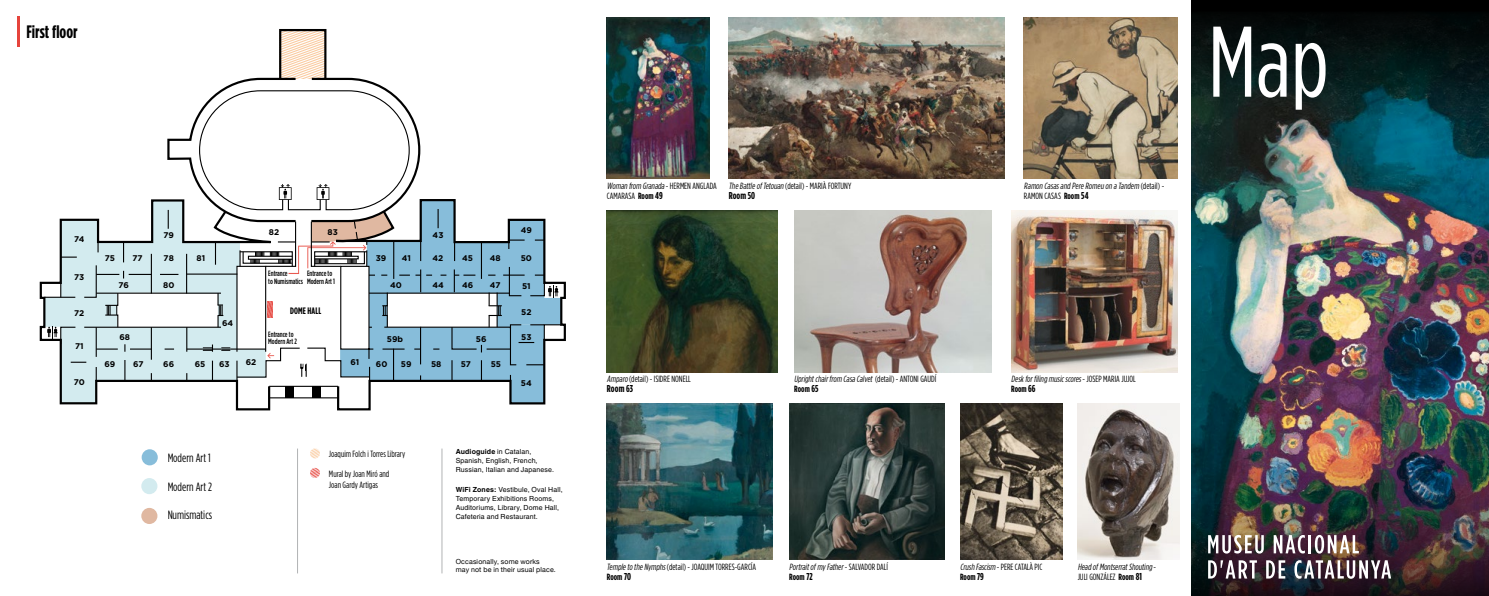
<style>
.page{position:relative;width:1489px;height:596px;background:#fff}
.page>*{position:absolute;margin:0;border:0;box-sizing:border-box;transform-origin:0 0}
.t1{font:condensed 100px "Gotham HTF";color:#fff}
.t2{font:700 condensed 18px "Gotham HTF";color:#000}
.t3{font:condensed 12px "Gotham HTF";color:#000}
.t4{font:700 condensed 10px "Gotham HTF";color:#000}
.t5{font:700 condensed 9.4px "Gotham HTF";letter-spacing:.01em;color:#000}
.t6{font:condensed 9.1px/11.1px "Gotham HTF";color:#000}
.t7{font:italic condensed 9px/10px "Gotham HTF";color:#000}
.t8{font:condensed 9px/10px "Gotham HTF";color:#000}
.t9{font:700 8.2px "Gotham HTF";color:#000}
.t10{font:500 condensed 7.7px/7.7px "Gotham HTF";color:#000}
.t11{font:7px/9px "Helvetica LT Std";letter-spacing:.015em;color:#000}
.t12{font:7px/8.4px "Helvetica Neue";letter-spacing:.02em;color:#000}
.s1{font-style:italic}
.s2{font-weight:700}
.s3{font-weight:700;font-size:10px}
.s4{font-style:normal}
.s5{font-weight:700;font-style:normal}
.s6{font-weight:700;font-style:normal;font-size:10px}
</style>
<div class="page">
<svg style="left:39px;top:281px;width:232px;height:130px"></svg>
<svg style="left:337px;top:281px;width:229px;height:130px"></svg>
<svg style="left:44px;top:30px;width:518px;height:373px"></svg>
<img style="left:1191px;top:161px;width:297px;height:228px">
<svg style="left:1191px;top:0;width:297px;height:161px;background:#0e2629"></svg>
<div style="left:142px;top:449px;width:16px;height:16px;background:#87bdda;border-radius:50%"></div>
<div style="left:141px;top:477px;width:16px;height:17px;background:#d3ebef;border-radius:50%"></div>
<div style="left:141px;top:507px;width:16px;height:16px;background:#e0b8a1;border-radius:50%"></div>
<hr style="left:17px;top:16px;width:3px;height:31px;background:#e6443c">
<img style="left:1191px;top:389px;width:297px;height:206px">
<svg style="left:1265px;top:560px;width:20px;height:18px"></svg>
<svg style="left:1207px;top:534px;width:56px;height:19px"></svg>
<svg style="left:1207px;top:560px;width:49px;height:18px"></svg>
<svg style="left:1294px;top:560px;width:96px;height:18px"></svg>
<svg style="left:1273px;top:534px;width:85px;height:19px"></svg>
<svg style="left:310px;top:448px;width:10px;height:10px"></svg>
<hr style="left:441px;top:448px;width:1px;height:125px;background:#b1b3b4">
<hr style="left:297px;top:448px;width:1px;height:125px;background:#b1b3b4">
<svg style="left:310px;top:467px;width:10px;height:10px"></svg>
<img style="left:607px;top:17px;width:102px;height:162px">
<img style="left:607px;top:403px;width:165px;height:156px">
<img style="left:1023px;top:17px;width:154px;height:162px">
<img style="left:789px;top:403px;width:155px;height:156px">
<img style="left:960px;top:403px;width:102px;height:156px">
<img style="left:1077px;top:403px;width:102px;height:156px">
<img style="left:607px;top:210px;width:170px;height:162px">
<img style="left:729px;top:17px;width:274px;height:162px">
<img style="left:1011px;top:210px;width:166px;height:162px">
<img style="left:794px;top:210px;width:197px;height:162px">
<h2 class="t2" style="left:26px;top:21px;width:53px">First floor</h2>
<h1 class="t1" style="left:1208px;top:8px;width:122px">Map</h1>
<p class="t8" style="left:607px;top:181px;width:111px"><span class="s1">Woman from Granada</span> - H E R M E N A N G LA D A<br>CAMARASA <span class="s2">Room</span> <span class="s3">49</span></p>
<p class="t8" style="left:729px;top:181px;width:124px"><span class="s1">The Battle ofTetouan</span> (detail) - MARIÀ FORTUNY</p>
<p class="t4" style="left:729px;top:190px;width:28px">Room 50</p>
<p class="t7" style="left:1023px;top:181px;width:142px">Ramon Casasand Pere Romeu on a Tandem <span class="s4">( d e t a i l ) -<br>RAMON CASAS</span> <span class="s5">Room</span> <span class="s6">54</span></p>
<p class="t9" style="left:74px;top:234px;width:12px">74</p>
<p class="t9" style="left:163px;top:230px;width:12px">79</p>
<p class="t9" style="left:269px;top:227px;width:12px">82</p>
<p class="t9" style="left:327px;top:227px;width:12px">83</p>
<p class="t9" style="left:432px;top:230px;width:12px">43</p>
<p class="t9" style="left:521px;top:225px;width:13px">49</p>
<p class="t9" style="left:74px;top:272px;width:12px">73</p>
<p class="t9" style="left:74px;top:308px;width:12px">72</p>
<p class="t9" style="left:75px;top:341px;width:10px">71</p>
<p class="t9" style="left:105px;top:253px;width:12px">75</p>
<p class="t9" style="left:132px;top:253px;width:12px">77</p>
<p class="t9" style="left:164px;top:253px;width:12px">78</p>
<p class="t9" style="left:196px;top:253px;width:10px">81</p>
<p class="t9" style="left:163px;top:280px;width:13px">80</p>
<p class="t9" style="left:118px;top:280px;width:12px">76</p>
<p class="t9" style="left:119px;top:332px;width:12px">68</p>
<p class="t9" style="left:222px;top:318px;width:13px">64</p>
<p class="t10" style="left:268px;top:269px;width:36px">Entrance<br>to Numismatics</p>
<p class="t10" style="left:307px;top:269px;width:30px">Entrance to<br>Modern Art 1</p>
<p class="t5" style="left:290px;top:305px;width:32px">DOME HALL</p>
<p class="t10" style="left:268px;top:330px;width:30px">Entrance to<br>Modern Art 2</p>
<p class="t9" style="left:376px;top:253px;width:12px">39</p>
<p class="t9" style="left:402px;top:253px;width:11px">41</p>
<p class="t9" style="left:432px;top:253px;width:12px">42</p>
<p class="t9" style="left:432px;top:280px;width:13px">44</p>
<p class="t9" style="left:390px;top:280px;width:13px">40</p>
<p class="t9" style="left:462px;top:253px;width:12px">45</p>
<p class="t9" style="left:462px;top:280px;width:13px">46</p>
<p class="t9" style="left:490px;top:253px;width:12px">48</p>
<p class="t9" style="left:520px;top:253px;width:13px">50</p>
<p class="t9" style="left:490px;top:280px;width:12px">47</p>
<p class="t9" style="left:522px;top:281px;width:10px">51</p>
<p class="t9" style="left:521px;top:307px;width:12px">52</p>
<p class="t9" style="left:387px;top:334px;width:18px">59b</p>
<p class="t9" style="left:476px;top:334px;width:12px">56</p>
<p class="t9" style="left:521px;top:332px;width:12px">53</p>
<p class="t9" style="left:246px;top:357px;width:12px">62</p>
<p class="t9" style="left:350px;top:357px;width:10px">61</p>
<p class="t9" style="left:104px;top:359px;width:12px">69</p>
<p class="t9" style="left:133px;top:359px;width:12px">67</p>
<p class="t9" style="left:163px;top:359px;width:12px">66</p>
<p class="t9" style="left:195px;top:359px;width:12px">65</p>
<p class="t9" style="left:219px;top:359px;width:12px">63</p>
<p class="t9" style="left:376px;top:359px;width:13px">60</p>
<p class="t9" style="left:401px;top:359px;width:12px">59</p>
<p class="t9" style="left:431px;top:359px;width:12px">58</p>
<p class="t9" style="left:461px;top:359px;width:12px">57</p>
<p class="t9" style="left:490px;top:359px;width:12px">55</p>
<p class="t9" style="left:74px;top:376px;width:12px">70</p>
<p class="t9" style="left:521px;top:378px;width:12px">54</p>
<p class="t8" style="left:607px;top:373px;width:85px"><span class="s1">Amparo</span> (detail) - ISIDRE NONELL</p>
<p class="t4" style="left:607px;top:383px;width:28px">Room 63</p>
<p class="t7" style="left:794px;top:373px;width:144px">Uprightchairfrom Casa Calvet <span class="s4">( d e t a i l ) - A N TO N I G A U D Í<br></span><span class="s5">Room</span> <span class="s6">65</span></p>
<p class="t7" style="left:1011px;top:373px;width:126px">Deskforfiling musicscores<span class="s4">- J O S E P M A R I A J U J O L<br></span><span class="s5">Room</span> <span class="s6">66</span></p>
<h3 class="t3" style="left:167px;top:451px;width:45px">Modern Art 1</h3>
<h3 class="t3" style="left:167px;top:480px;width:46px">Modern Art 2</h3>
<h3 class="t3" style="left:167px;top:508px;width:46px">Numismatics</h3>
<p class="t8" style="left:329px;top:449px;width:78px">Joaquim Folch i Torres Library</p>
<p class="t6" style="left:329px;top:468px;width:62px">Mural by Joan Miró and<br>Joan Gardy Artigas</p>
<p class="t11" style="left:456px;top:447px;width:100px"><span class="s2">Audioguide</span> in Catalan,<br>Spanish, English, French,<br>Russian, Italian and Japanese.</p>
<p class="t11" style="left:456px;top:484px;width:108px"><span class="s2">WiFi Zones:</span> Vestibule, Oval Hall,<br>Temporary Exhibitions Rooms,<br>Auditoriums, Library, Dome Hall,<br>Cafeteria and Restaurant.</p>
<p class="t12" style="left:456px;top:557px;width:102px">Occasionally, some works<br>may not be in their usual place.</p>
<p class="t8" style="left:607px;top:561px;width:151px"><span class="s1">Temple to the Nymphs</span>(detail) - JOAQUIM TORRES-GARCÍA<br><span class="s2">Room</span> <span class="s3">70</span></p>
<p class="t8" style="left:960px;top:561px;width:84px"><span class="s1">Crush Fascism</span> - PERE CATALÀ PIC<br><span class="s2">Room</span> <span class="s3">79</span></p>
<p class="t7" style="left:789px;top:561px;width:100px">Portraitofmy Father<span class="s4">- S A LVA D O R D A L Í<br></span><span class="s5">Room</span> <span class="s6">72</span></p>
<p class="t7" style="left:1077px;top:561px;width:80px">Head ofMontserratShouting <span class="s4">-<br>JULI GONZÁLEZ</span> <span class="s5">Room</span> <span class="s6">81</span></p>
</div>
